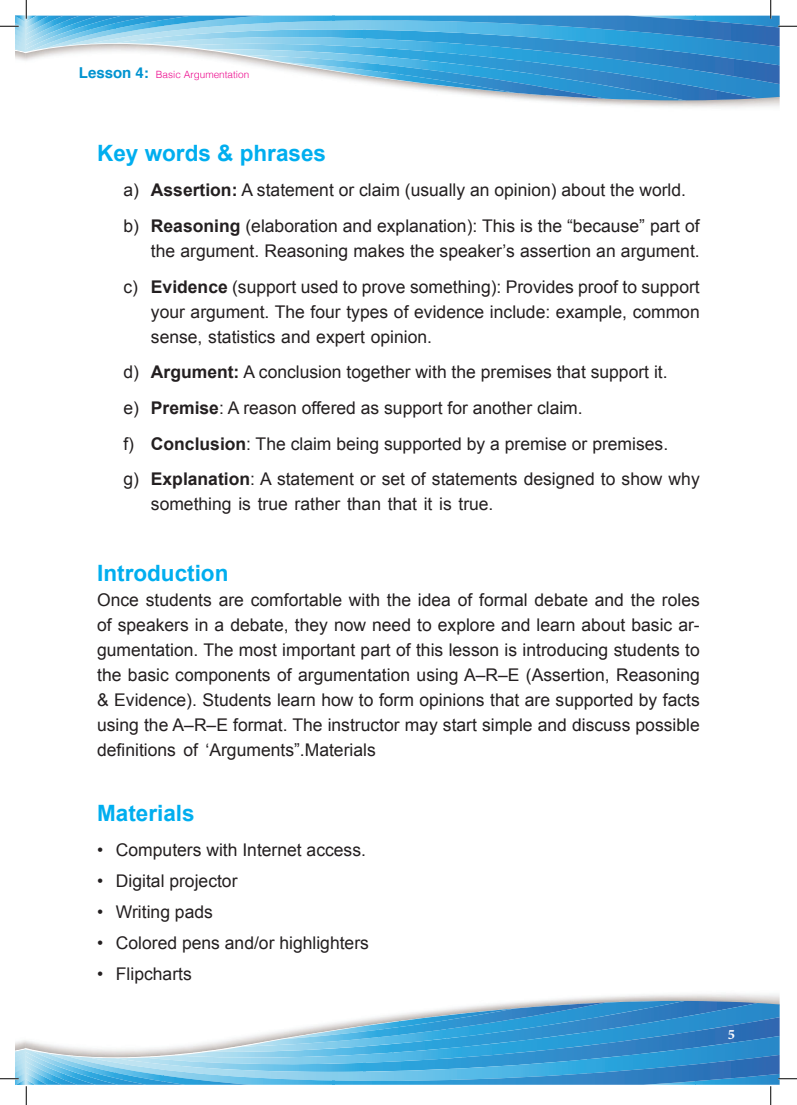
<style>
.page{position:relative;width:797px;height:1105px;background:#fff}
.page>*{position:absolute;margin:0;border:0;box-sizing:border-box;transform-origin:0 0}
.t1{font:700 22.5px "Arial";color:#00aeef}
.t2{font:700 20px "Adobe Arabic";color:#fff}
.t3{font:17.5px/25px "Arial";color:#231f20}
.t4{font:300 10px "Helvetica";color:#ed088d}
.s1{font-weight:700;font-size:15px;color:#0093d0}
.s2{font-weight:700}
</style>
<div class="page">
<svg style="left:0;top:0;width:797px;height:100px"></svg>
<svg style="left:0;top:1001px;width:797px;height:104px"></svg>
<p class="t4" style="left:79px;top:66px;width:172px"><span class="s1">Lesson 4:</span> Basic Argumentation</p>
<p class="t1" style="left:97px;top:138px;width:230px">Key words &amp; phrases</p>
<p class="t3" style="left:123px;top:173px;width:578px;line-height:35.6px">a) <span class="s2">Assertion:</span> A statement or claim (usually an opinion) about the world. b) <span class="s2">Reasoning</span> (elaboration and explanation): This is the “because” part of</p>
<p class="t3" style="left:123px;top:233px;width:578px;line-height:35.6px;text-align:right">the argument. Reasoning makes the speaker’s assertion an argument.<br>c) <span class="s2">Evidence</span> (support used to prove something): Provides proof to support</p>
<p class="t3" style="left:151px;top:299px;width:550px">your argument. The four types of evidence include: example, common sense, statistics and expert opinion.</p>
<p class="t3" style="left:123px;top:355px;width:578px;line-height:35.6px">d) <span class="s2">Argument:</span> A conclusion together with the premises that support it.<br>e) <span class="s2">Premise</span>: A reason offered as support for another claim.<br>f) <span class="s2">Conclusion</span>: The claim being supported by a premise or premises.<br>g) <span class="s2">Explanation</span>: A statement or set of statements designed to show why</p>
<p class="t3" style="left:151px;top:492px;width:344px">something is true rather than that it is true.</p>
<p class="t1" style="left:97px;top:558px;width:133px">Introduction</p>
<p class="t3" style="left:97px;top:587px;width:604px;text-align:justify">Once students are comfortable with the idea of formal debate and the roles of speakers in a debate, they now need to explore and learn about basic ar&shy;gumentation. The most important part of this lesson is introducing students to the basic components of argumentation using A–R–E (Assertion, Reasoning &amp; Evidence). Students learn how to form opinions that are supported by facts using the A–R–E format. The instructor may start simple and discuss possible definitions of ‘Arguments”.Materials</p>
<p class="t1" style="left:97px;top:798px;width:99px">Materials</p>
<p class="t3" style="left:97px;top:837px;width:270px">• Computers with Internet access.</p>
<p class="t3" style="left:97px;top:868px;width:142px">• Digital projector</p>
<p class="t3" style="left:97px;top:899px;width:117px">• Writing pads</p>
<p class="t3" style="left:97px;top:930px;width:273px">• Colored pens and/or highlighters</p>
<p class="t3" style="left:97px;top:962px;width:96px">• Flipcharts</p>
<p class="t2" style="left:728px;top:1021px;width:9px">5</p>
</div>
